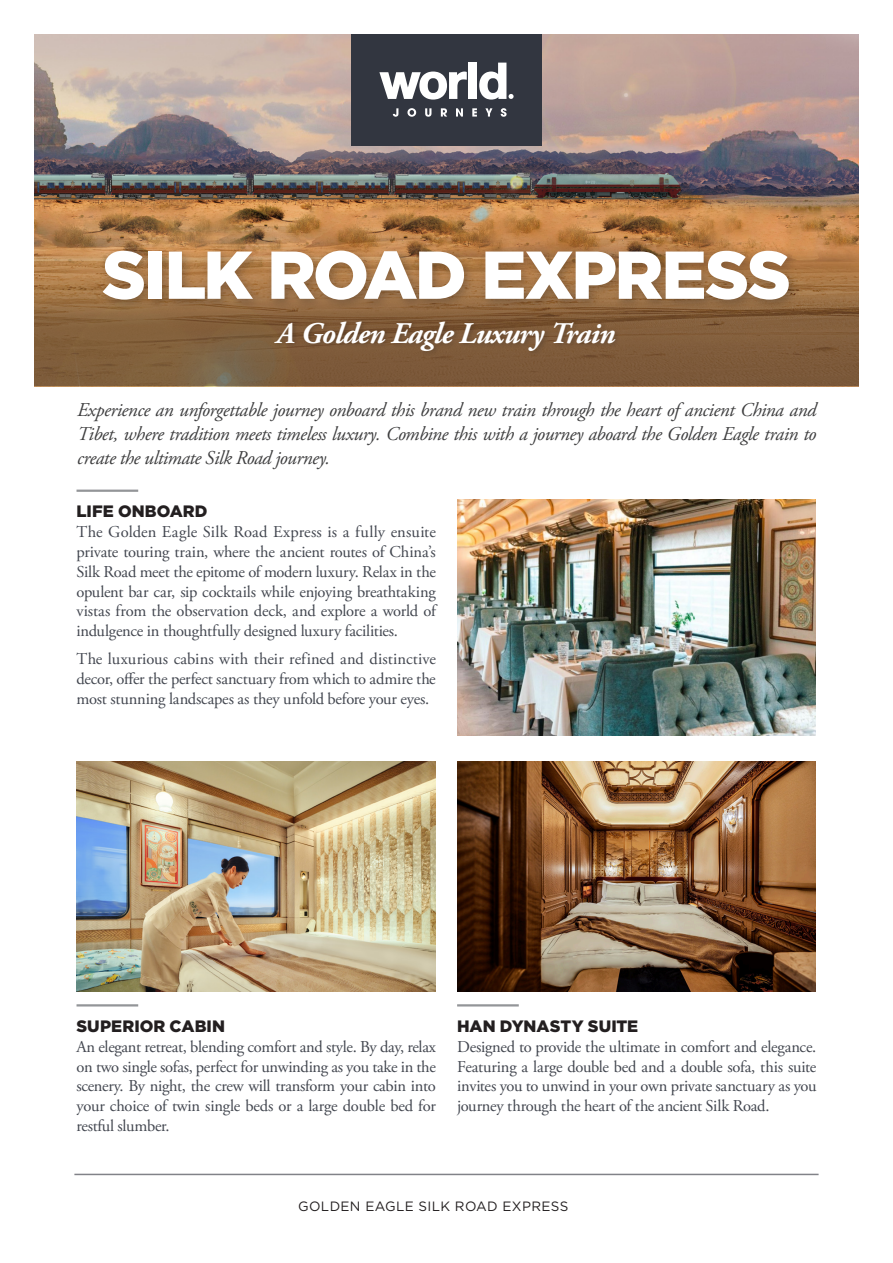
<style>
.page{position:relative;width:893px;height:1263px;background:#fff}
.page>*{position:absolute;margin:0;border:0;box-sizing:border-box;transform-origin:0 0}
.t1{font:900 67.5px "Gotham";letter-spacing:-.035em;color:#fff}
.t2{font:italic 700 30px "Adobe Garamond Pro";letter-spacing:-.025em;color:#fff}
.Body{font:italic 19.5px/24px "Adobe Garamond Pro";letter-spacing:-.025em;color:#3e3e3f;text-align:justify}
.Body-2{font:16.5px/19.8px "Adobe Garamond Pro";letter-spacing:-.015em;color:#42464f;text-align:justify}
.t3{font:900 16.5px "Gotham";color:#231f20}
.t4{font:13.5px "Gotham";letter-spacing:.025em;color:#231f20}
</style>
<div class="page">
<img style="left:34px;top:34px;width:825px;height:353px">
<svg style="left:34px;top:250px;width:825px;height:135px;background:#85603d"></svg>
<div style="left:98px;top:244px;width:703px;height:67px;background:#231f20;opacity:.3"></div>
<div style="left:351px;top:34px;width:191px;height:111px;background:#323640"></div>
<svg style="left:379px;top:72px;width:88px;height:28px"></svg>
<div style="left:469px;top:63px;width:8px;height:36px;background:#fff"></div>
<svg style="left:393px;top:108px;width:5px;height:9px"></svg>
<svg style="left:407px;top:108px;width:9px;height:9px"></svg>
<svg style="left:425px;top:108px;width:6px;height:9px"></svg>
<svg style="left:441px;top:108px;width:6px;height:9px"></svg>
<svg style="left:456px;top:108px;width:7px;height:9px"></svg>
<svg style="left:472px;top:108px;width:5px;height:9px"></svg>
<svg style="left:485px;top:108px;width:7px;height:9px"></svg>
<svg style="left:501px;top:108px;width:6px;height:9px"></svg>
<svg style="left:479px;top:63px;width:35px;height:37px"></svg>
<hr style="left:77px;top:1004px;width:61px;height:2px;background:#939598">
<div style="left:272px;top:319px;width:349px;height:38px;background:#231f20;opacity:.3"></div>
<hr style="left:457px;top:1004px;width:62px;height:2px;background:#939598">
<hr style="left:77px;top:490px;width:61px;height:2px;background:#939598">
<img style="left:457px;top:761px;width:359px;height:230px">
<img style="left:457px;top:500px;width:359px;height:236px">
<img style="left:77px;top:761px;width:359px;height:230px">
<hr style="left:74px;top:1174px;width:745px;height:1px;background:#818288">
<p class="t1" style="left:102px;top:236px;width:690px">SILK ROAD EXPRESS</p>
<p class="t2" style="left:277px;top:316px;width:340px">A Golden Eagle Luxury Train</p>
<p class="Body" style="left:77px;top:399px;width:741px">Experience an unforgettable journey onboard this brand new train through the heart of ancient China and Tibet, where tradition meets timeless luxury. Combine this with a journey aboard the Golden Eagle train to create the ultimate Silk Road journey.</p>
<h2 class="t3" style="left:77px;top:502px;width:132px">LIFE ONBOARD</h2>
<p class="Body-2" style="left:77px;top:523px;width:361px">The Golden Eagle Silk Road Express is a fully ensuite private touring train, where the ancient routes of China’s Silk Road meet the epitome of modern luxury. Relax in the opulent bar car, sip cocktails while enjoying breathtaking vistas from the observation deck, and explore a world of indulgence in thoughtfully designed luxury facilities.</p>
<p class="Body-2" style="left:77px;top:650px;width:361px">The luxurious cabins with their refined and distinctive decor, offer the perfect sanctuary from which to admire the most stunning landscapes as they unfold before your eyes.</p>
<h2 class="t3" style="left:77px;top:1017px;width:150px">SUPERIOR CABIN</h2>
<p class="Body-2" style="left:77px;top:1037px;width:361px">An elegant retreat, blending comfort and style. By day, relax on two single sofas, perfect for unwinding as you take in the scenery. By night, the crew will transform your cabin into your choice of twin single beds or a large double bed for restful slumber.</p>
<h2 class="t3" style="left:457px;top:1017px;width:183px">HAN DYNASTY SUITE</h2>
<p class="Body-2" style="left:457px;top:1037px;width:361px">Designed to provide the ultimate in comfort and elegance.<br>Featuring a large double bed and a double sofa, this suite invites you to unwind in your own private sanctuary as you journey through the heart of the ancient Silk Road.</p>
<p class="t4" style="left:298px;top:1199px;width:272px">GOLDEN EAGLE SILK ROAD EXPRESS</p>
</div>
